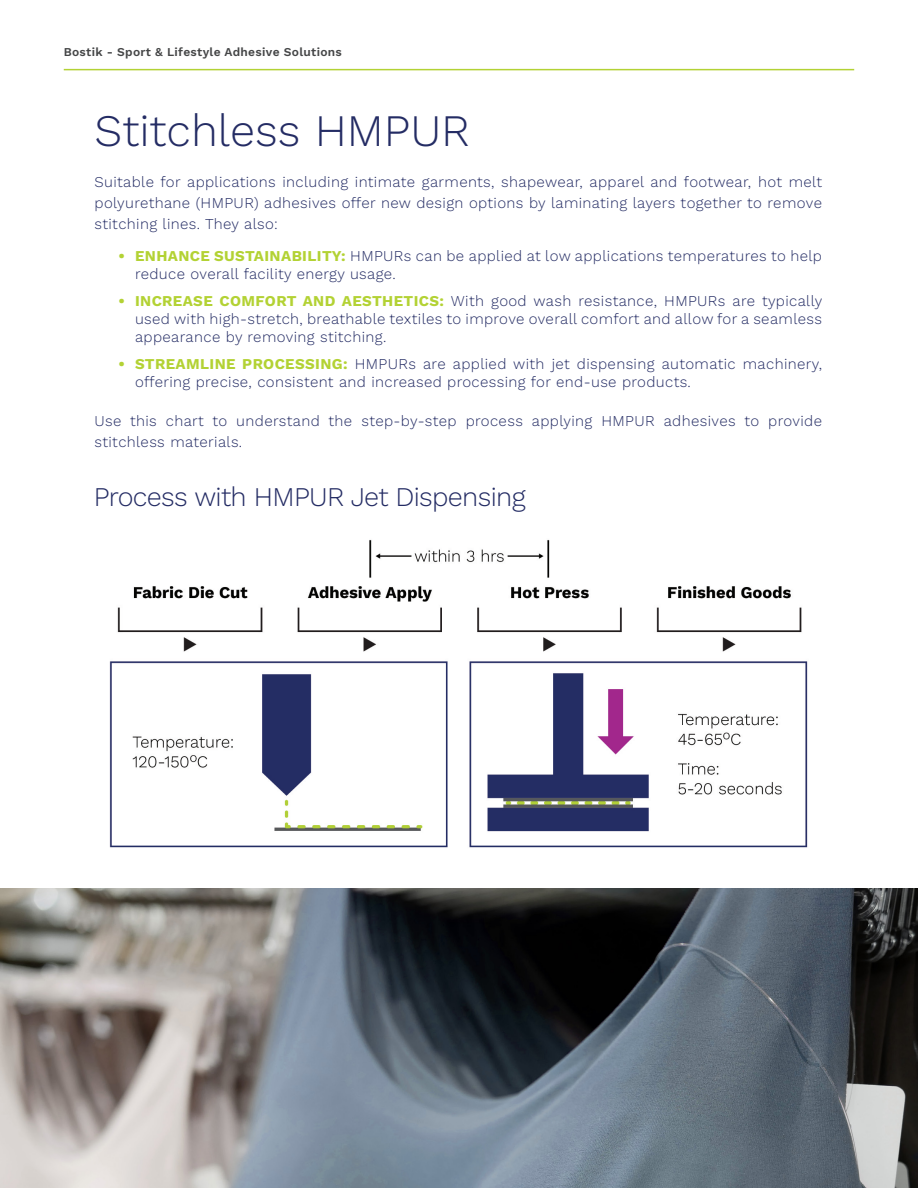
<style>
.page{position:relative;width:918px;height:1188px;background:#fff}
.page>*{position:absolute;margin:0;border:0;box-sizing:border-box;transform-origin:0 0}
.Title_1{font:300 45px "Work Sans";color:#242c64}
.Title_1-2{font:300 27px "Work Sans";letter-spacing:-.025em;color:#242c64}
.Body_Text{font:300 15px/18px "Work Sans";letter-spacing:.025em;color:#242c64}
.t1{font:600 12px "Work Sans";letter-spacing:.025em;color:#454647}
.s1{font-weight:700;color:#b3d234}
</style>
<div class="page">
<img style="left:109px;top:539px;width:699px;height:309px">
<img style="left:0;top:888px;width:918px;height:300px">
<hr style="left:64px;top:69px;width:790px;height:1px;background:#b3d234">
<p class="t1" style="left:64px;top:42px;width:280px">Bostik - Sport &amp; Lifestyle Adhesive Solutions</p>
<p class="Title_1" style="left:95px;top:97px;width:377px">Stitchless HMPUR</p>
<p class="Body_Text" style="left:95px;top:171px;width:729px;line-height:21px;text-align:justify">Suitable for applications including intimate garments, shapewear, apparel and footwear, hot melt polyurethane (HMPUR) adhesives offer new design options by laminating layers together to remove stitching lines. They also:</p>
<p class="Body_Text" style="left:135px;top:246px;width:688px;text-indent:-16px"><span class="s1">• ENHANCE SUSTAINABILITY:</span> HMPURs can be applied at low applications temperatures to help reduce overall facility energy usage.</p>
<p class="Body_Text" style="left:135px;top:291px;width:689px;text-align:justify;text-indent:-16px"><span class="s1">• INCREASE COMFORT AND AESTHETICS:</span> With good wash resistance, HMPURs are typically used with high-stretch, breathable textiles to improve overall comfort and allow for a seamless appearance by removing stitching.</p>
<p class="Body_Text" style="left:135px;top:354px;width:688px;text-indent:-16px"><span class="s1">• STREAMLINE PROCESSING:</span> HMPURs are applied with jet dispensing automatic machinery, offering precise, consistent and increased processing for end-use products.</p>
<p class="Body_Text" style="left:95px;top:409px;width:729px;line-height:21px">Use this chart to understand the step-by-step process applying HMPUR adhesives to provide stitchless materials.</p>
<p class="Title_1-2" style="left:94px;top:477px;width:433px">Process with HMPUR Jet Dispensing</p>
</div>
